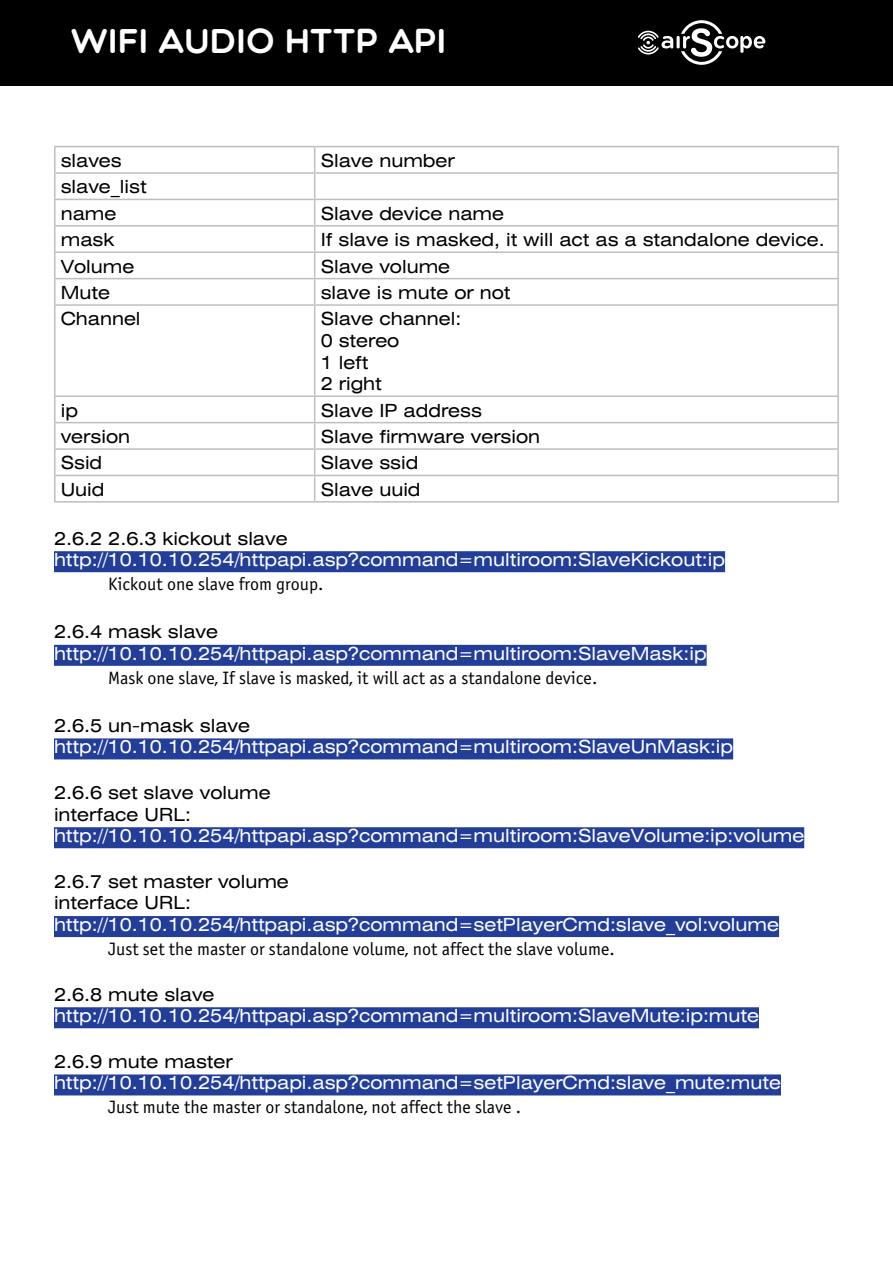
<style>
.page{position:relative;width:893px;height:1263px;background:#fff}
.page>*{position:absolute;margin:0;border:0;box-sizing:border-box;transform-origin:0 0}
.t1{font:34.65px "Multicolore";color:#fff}
.t2{font:18px "Helios Ext";color:#fff}
.t3{font:18px "Helios Ext";color:#000}
.t4{font:18px "Officina Sans C";color:#000}
</style>
<div class="page">
<div style="left:0;top:0;width:893px;height:85px;background:#000"></div>
<svg style="left:638px;top:20px;width:127px;height:45px"></svg>
<div style="left:54px;top:551px;width:671px;height:21px;background:#233e99"></div>
<div style="left:54px;top:645px;width:653px;height:21px;background:#233e99"></div>
<div style="left:54px;top:738px;width:679px;height:21px;background:#233e99"></div>
<div style="left:54px;top:827px;width:750px;height:21px;background:#233e99"></div>
<div style="left:54px;top:916px;width:725px;height:21px;background:#233e99"></div>
<div style="left:54px;top:1007px;width:705px;height:21px;background:#233e99"></div>
<div style="left:54px;top:1074px;width:727px;height:21px;background:#233e99"></div>
<hr style="left:54px;top:172px;width:261px;height:2px;background:#bcbec0">
<hr style="left:315px;top:172px;width:524px;height:2px;background:#bcbec0">
<hr style="left:54px;top:199px;width:261px;height:1px;background:#bcbec0">
<hr style="left:315px;top:199px;width:524px;height:1px;background:#bcbec0">
<hr style="left:54px;top:225px;width:261px;height:2px;background:#bcbec0">
<hr style="left:315px;top:225px;width:524px;height:2px;background:#bcbec0">
<hr style="left:54px;top:251px;width:261px;height:2px;background:#bcbec0">
<hr style="left:315px;top:251px;width:524px;height:2px;background:#bcbec0">
<hr style="left:54px;top:278px;width:261px;height:1px;background:#bcbec0">
<hr style="left:315px;top:278px;width:524px;height:1px;background:#bcbec0">
<svg style="left:314px;top:147px;width:1px;height:157px"></svg>
<hr style="left:54px;top:304px;width:261px;height:2px;background:#bcbec0">
<hr style="left:315px;top:304px;width:524px;height:2px;background:#bcbec0">
<hr style="left:314px;top:306px;width:1px;height:89px;background:#bcbec0">
<hr style="left:54px;top:395px;width:261px;height:2px;background:#bcbec0">
<hr style="left:315px;top:395px;width:524px;height:2px;background:#bcbec0">
<hr style="left:54px;top:422px;width:261px;height:1px;background:#bcbec0">
<hr style="left:315px;top:422px;width:524px;height:1px;background:#bcbec0">
<hr style="left:54px;top:448px;width:261px;height:2px;background:#bcbec0">
<hr style="left:315px;top:448px;width:524px;height:2px;background:#bcbec0">
<hr style="left:54px;top:475px;width:261px;height:1px;background:#bcbec0">
<hr style="left:315px;top:475px;width:524px;height:1px;background:#bcbec0">
<svg style="left:314px;top:397px;width:1px;height:104px"></svg>
<hr style="left:54px;top:501px;width:261px;height:2px;background:#bcbec0">
<hr style="left:315px;top:501px;width:524px;height:2px;background:#bcbec0">
<hr style="left:54px;top:146px;width:261px;height:1px;background:#bcbec0">
<hr style="left:54px;top:147px;width:2px;height:25px;background:#bcbec0">
<hr style="left:315px;top:146px;width:524px;height:1px;background:#bcbec0">
<hr style="left:837px;top:147px;width:2px;height:25px;background:#bcbec0">
<hr style="left:54px;top:174px;width:2px;height:25px;background:#bcbec0">
<hr style="left:837px;top:174px;width:2px;height:25px;background:#bcbec0">
<hr style="left:54px;top:200px;width:2px;height:25px;background:#bcbec0">
<hr style="left:837px;top:200px;width:2px;height:25px;background:#bcbec0">
<hr style="left:54px;top:227px;width:2px;height:24px;background:#bcbec0">
<hr style="left:837px;top:227px;width:2px;height:24px;background:#bcbec0">
<hr style="left:54px;top:253px;width:2px;height:25px;background:#bcbec0">
<hr style="left:837px;top:253px;width:2px;height:25px;background:#bcbec0">
<hr style="left:54px;top:279px;width:2px;height:25px;background:#bcbec0">
<hr style="left:837px;top:279px;width:2px;height:25px;background:#bcbec0">
<hr style="left:54px;top:306px;width:2px;height:89px;background:#bcbec0">
<hr style="left:837px;top:306px;width:2px;height:89px;background:#bcbec0">
<hr style="left:54px;top:397px;width:2px;height:25px;background:#bcbec0">
<hr style="left:837px;top:397px;width:2px;height:25px;background:#bcbec0">
<hr style="left:54px;top:423px;width:2px;height:25px;background:#bcbec0">
<hr style="left:837px;top:423px;width:2px;height:25px;background:#bcbec0">
<hr style="left:54px;top:450px;width:2px;height:25px;background:#bcbec0">
<hr style="left:837px;top:450px;width:2px;height:25px;background:#bcbec0">
<hr style="left:54px;top:476px;width:2px;height:25px;background:#bcbec0">
<hr style="left:837px;top:476px;width:2px;height:25px;background:#bcbec0">
<h1 class="t1" style="left:71px;top:20px;width:377px">WIFI Audio HTTP API</h1>
<p class="t3" style="left:61px;top:150px;width:62px">slaves</p>
<p class="t3" style="left:321px;top:150px;width:136px">Slave number</p>
<p class="t3" style="left:61px;top:176px;width:87px">slave_list</p>
<p class="t3" style="left:61px;top:203px;width:57px">name</p>
<p class="t3" style="left:321px;top:203px;width:185px">Slave device name</p>
<p class="t3" style="left:61px;top:229px;width:55px">mask</p>
<p class="t3" style="left:321px;top:229px;width:506px">If slave is masked, it will act as a standalone device.</p>
<p class="t3" style="left:61px;top:255px;width:75px">Volume</p>
<p class="t3" style="left:321px;top:255px;width:131px">Slave volume</p>
<p class="t3" style="left:61px;top:282px;width:51px">Mute</p>
<p class="t3" style="left:321px;top:282px;width:191px">slave is mute or not</p>
<p class="t3" style="left:61px;top:308px;width:81px">Channel</p>
<p class="t3" style="left:321px;top:308px;width:142px">Slave channel:</p>
<p class="t3" style="left:321px;top:330px;width:80px">0 stereo</p>
<p class="t3" style="left:321px;top:351px;width:49px">1 left</p>
<p class="t3" style="left:321px;top:373px;width:63px">2 right</p>
<p class="t3" style="left:61px;top:399px;width:19px">ip</p>
<p class="t3" style="left:321px;top:399px;width:163px">Slave IP address</p>
<p class="t3" style="left:61px;top:426px;width:71px">version</p>
<p class="t3" style="left:321px;top:426px;width:221px">Slave firmware version</p>
<p class="t3" style="left:61px;top:452px;width:43px">Ssid</p>
<p class="t3" style="left:321px;top:452px;width:99px">Slave ssid</p>
<p class="t3" style="left:61px;top:479px;width:45px">Uuid</p>
<p class="t3" style="left:321px;top:479px;width:101px">Slave uuid</p>
<p class="t3" style="left:54px;top:527px;width:235px">2.6.2 2.6.3 kickout slave</p>
<p class="t2" style="left:54px;top:549px;width:673px">http://10.10.10.254/httpapi.asp?command=multiroom:SlaveKickout:ip</p>
<p class="t4" style="left:108px;top:574px;width:217px">Kickout one slave from group.</p>
<p class="t3" style="left:54px;top:621px;width:166px">2.6.4 mask slave</p>
<p class="t2" style="left:54px;top:642px;width:654px">http://10.10.10.254/httpapi.asp?command=multiroom:SlaveMask:ip</p>
<p class="t4" style="left:108px;top:668px;width:491px">Mask one slave, If slave is masked, it will act as a standalone device.</p>
<p class="t3" style="left:54px;top:714px;width:198px">2.6.5 un-mask slave</p>
<p class="t2" style="left:54px;top:736px;width:681px">http://10.10.10.254/httpapi.asp?command=multiroom:SlaveUnMask:ip</p>
<p class="t3" style="left:54px;top:782px;width:218px">2.6.6 set slave volume</p>
<p class="t3" style="left:54px;top:803px;width:138px">interface URL:</p>
<p class="t2" style="left:54px;top:825px;width:752px">http://10.10.10.254/httpapi.asp?command=multiroom:SlaveVolume:ip:volume</p>
<p class="t3" style="left:54px;top:870px;width:236px">2.6.7 set master volume</p>
<p class="t3" style="left:54px;top:892px;width:138px">interface URL:</p>
<p class="t2" style="left:54px;top:914px;width:727px">http://10.10.10.254/httpapi.asp?command=setPlayerCmd:slave_vol:volume</p>
<p class="t4" style="left:108px;top:939px;width:508px">Just set the master or standalone volume, not affect the slave volume.</p>
<p class="t3" style="left:54px;top:983px;width:162px">2.6.8 mute slave</p>
<p class="t2" style="left:54px;top:1005px;width:706px">http://10.10.10.254/httpapi.asp?command=multiroom:SlaveMute:ip:mute</p>
<p class="t3" style="left:54px;top:1050px;width:180px">2.6.9 mute master</p>
<p class="t2" style="left:54px;top:1072px;width:728px">http://10.10.10.254/httpapi.asp?command=setPlayerCmd:slave_mute:mute</p>
<p class="t4" style="left:108px;top:1097px;width:415px">Just mute the master or standalone, not affect the slave .</p>
</div>
